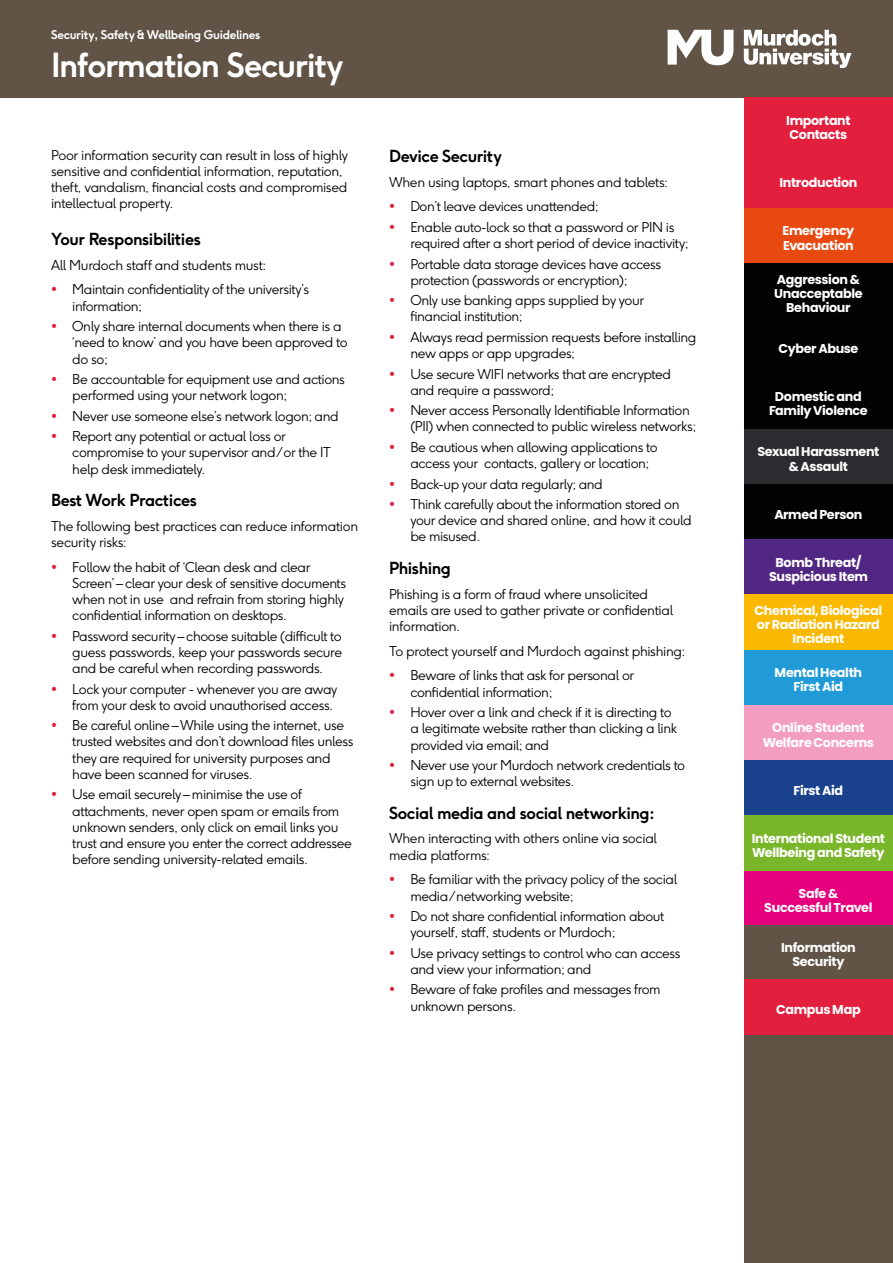
<style>
.page{position:relative;width:893px;height:1263px;background:#fff}
.page>*{position:absolute;margin:0;border:0;box-sizing:border-box;transform-origin:0 0}
.t1{font:700 33px "F37 Ginger";letter-spacing:-.04em;color:#fff}
.t2{font:700 16.5px "F37 Ginger";letter-spacing:-.03em;color:#000}
.t3{font:300 13.5px/16.2px "F37 Ginger";letter-spacing:-.03em;color:#000}
.t4{font:700 12.75px/14.2px "Poppins";letter-spacing:-.03em;color:#fff;text-align:center}
.t5{font:700 12px "F37 Ginger";letter-spacing:-.03em;color:#fff}
.s1{color:#e31f3e}
</style>
<div class="page">
<div style="left:0;top:0;width:893px;height:98px;background:#615447"></div>
<div style="left:744px;top:98px;width:149px;height:1165px;background:#615447"></div>
<div style="left:744px;top:871px;width:149px;height:54px;background:#e6007d"></div>
<div style="left:744px;top:980px;width:149px;height:55px;background:#e31f3e"></div>
<div style="left:744px;top:153px;width:149px;height:55px;background:#e31f3e"></div>
<div style="left:744px;top:98px;width:149px;height:55px;background:#e31f3e"></div>
<div style="left:744px;top:208px;width:149px;height:55px;background:#e84910"></div>
<div style="left:744px;top:263px;width:149px;height:56px;background:#010202"></div>
<div style="left:744px;top:319px;width:149px;height:55px;background:#010202"></div>
<div style="left:744px;top:374px;width:149px;height:55px;background:#010202"></div>
<div style="left:744px;top:429px;width:149px;height:55px;background:#2b2b30"></div>
<div style="left:744px;top:484px;width:149px;height:56px;background:#010202"></div>
<div style="left:744px;top:540px;width:149px;height:55px;background:#522783"></div>
<div style="left:744px;top:595px;width:149px;height:55px;background:#fbb800"></div>
<div style="left:744px;top:650px;width:149px;height:55px;background:#209bd8"></div>
<div style="left:744px;top:705px;width:149px;height:55px;background:#f39ec0"></div>
<div style="left:744px;top:760px;width:149px;height:56px;background:#1a418c"></div>
<div style="left:744px;top:816px;width:149px;height:55px;background:#7ab629"></div>
<svg style="left:744px;top:30px;width:107px;height:38px"></svg>
<svg style="left:668px;top:30px;width:65px;height:35px"></svg>
<p class="t5" style="left:51px;top:27px;width:211px">Security, Safety &amp; Wellbeing Guidelines</p>
<h1 class="t1" style="left:51px;top:43px;width:294px">Information Security</h1>
<p class="t3" style="left:51px;top:147px;width:298px">Poor information security can result in loss of highly sensitive and confidential information, reputation, theft, vandalism, financial costs and compromised intellectual property.</p>
<p class="t2" style="left:51px;top:228px;width:152px">Your Responsibilities</p>
<p class="t3" style="left:51px;top:257px;width:217px">All Murdoch staff and students must:</p>
<p class="t3" style="left:72px;top:281px;width:239px;text-indent:-21px"><span class="s1">•</span> Maintain confidentiality of the university’s information;</p>
<p class="t3" style="left:72px;top:318px;width:277px;text-indent:-21px"><span class="s1">•</span> Only share internal documents when there is a ‘need to know’ and you have been approved to do so;</p>
<p class="t3" style="left:72px;top:371px;width:274px;text-indent:-21px"><span class="s1">•</span> Be accountable for equipment use and actions performed using your network logon;</p>
<p class="t3" style="left:51px;top:408px;width:289px"><span class="s1">•</span> Never use someone else’s network logon; and</p>
<p class="t3" style="left:72px;top:428px;width:260px;text-indent:-21px"><span class="s1">•</span> Report any potential or actual loss or compromise to your supervisor and / or the IT help desk immediately.</p>
<p class="t2" style="left:51px;top:489px;width:148px">Best Work Practices</p>
<p class="t3" style="left:51px;top:518px;width:309px">The following best practices can reduce information security risks:</p>
<p class="t3" style="left:72px;top:559px;width:275px;text-indent:-21px"><span class="s1">•</span> Follow the habit of ‘Clean desk and clear Screen’ – clear your desk of sensitive documents when not in use and refrain from storing highly confidential information on desktops.</p>
<p class="t3" style="left:72px;top:628px;width:271px;text-align:justify;text-indent:-21px"><span class="s1">•</span> Password security – choose suitable (difficult to guess passwords, keep your passwords secure and be careful when recording passwords.</p>
<p class="t3" style="left:72px;top:681px;width:267px;text-indent:-21px"><span class="s1">•</span> Lock your computer - whenever you are away from your desk to avoid unauthorised access.</p>
<p class="t3" style="left:72px;top:717px;width:283px;text-indent:-21px"><span class="s1">•</span> Be careful online – While using the internet, use trusted websites and don’t download files unless they are required for university purposes and have been scanned for viruses.</p>
<p class="t3" style="left:72px;top:786px;width:281px;text-indent:-21px"><span class="s1">•</span> Use email securely – minimise the use of attachments, never open spam or emails from unknown senders, only click on email links you trust and ensure you enter the correct addressee before sending university-related emails.</p>
<p class="t2" style="left:389px;top:145px;width:114px">Device Security</p>
<p class="t3" style="left:389px;top:174px;width:281px">When using laptops, smart phones and tablets:</p>
<p class="t3" style="left:389px;top:198px;width:211px"><span class="s1">•</span> Don’t leave devices unattended;</p>
<p class="t3" style="left:410px;top:219px;width:280px;text-indent:-21px"><span class="s1">•</span> Enable auto-lock so that a password or PIN is required after a short period of device inactivity;</p>
<p class="t3" style="left:410px;top:256px;width:252px;text-indent:-21px"><span class="s1">•</span> Portable data storage devices have access protection (passwords or encryption);</p>
<p class="t3" style="left:410px;top:292px;width:235px;text-indent:-21px"><span class="s1">•</span> Only use banking apps supplied by your financial institution;</p>
<p class="t3" style="left:410px;top:329px;width:288px;text-indent:-21px"><span class="s1">•</span> Always read permission requests before installing new apps or app upgrades;</p>
<p class="t3" style="left:410px;top:366px;width:262px;text-indent:-21px"><span class="s1">•</span> Use secure WIFI networks that are encrypted and require a password;</p>
<p class="t3" style="left:410px;top:402px;width:287px;text-indent:-21px"><span class="s1">•</span> Never access Personally Identifiable Information (PII) when connected to public wireless networks;</p>
<p class="t3" style="left:410px;top:439px;width:249px;text-indent:-21px"><span class="s1">•</span> Be cautious when allowing applications to access your contacts, gallery or location;</p>
<p class="t3" style="left:389px;top:475px;width:215px"><span class="s1">•</span> Back-up your data regularly; and</p>
<p class="t3" style="left:410px;top:496px;width:283px;text-indent:-21px"><span class="s1">•</span> Think carefully about the information stored on your device and shared online, and how it could be misused.</p>
<p class="t2" style="left:389px;top:557px;width:64px">Phishing</p>
<p class="t3" style="left:389px;top:586px;width:286px">Phishing is a form of fraud where unsolicited emails are used to gather private or confidential information.</p>
<p class="t3" style="left:389px;top:643px;width:298px">To protect yourself and Murdoch against phishing:</p>
<p class="t3" style="left:410px;top:667px;width:225px;text-indent:-21px"><span class="s1">•</span> Beware of links that ask for personal or confidential information;</p>
<p class="t3" style="left:410px;top:704px;width:268px;text-indent:-21px"><span class="s1">•</span> Hover over a link and check if it is directing to a legitimate website rather than clicking a link provided via email; and</p>
<p class="t3" style="left:410px;top:757px;width:276px;text-indent:-21px"><span class="s1">•</span> Never use your Murdoch network credentials to sign up to external websites.</p>
<p class="t2" style="left:389px;top:802px;width:268px">Social media and social networking:</p>
<p class="t3" style="left:389px;top:830px;width:269px">When interacting with others online via social media platforms:</p>
<p class="t3" style="left:410px;top:871px;width:268px;text-indent:-21px"><span class="s1">•</span> Be familiar with the privacy policy of the social media /networking website;</p>
<p class="t3" style="left:410px;top:908px;width:256px;text-indent:-21px"><span class="s1">•</span> Do not share confidential information about yourself, staff, students or Murdoch;</p>
<p class="t3" style="left:410px;top:945px;width:272px;text-indent:-21px"><span class="s1">•</span> Use privacy settings to control who can access and view your information; and</p>
<p class="t3" style="left:410px;top:981px;width:252px;text-indent:-21px"><span class="s1">•</span> Beware of fake profiles and messages from unknown persons.</p>
<p class="t4" style="left:786px;top:113px;width:66px;text-align:left">Important<br>Contacts</p>
<p class="t4" style="left:779px;top:176px;width:79px">Introduction</p>
<p class="t4" style="left:783px;top:224px;width:73px;text-align:left">Emergency<br>Evacuation</p>
<p class="t4" style="left:774px;top:272px;width:90px">Aggression &amp;<br>Unacceptable<br>Behaviour</p>
<p class="t4" style="left:778px;top:341px;width:82px">Cyber Abuse</p>
<p class="t4" style="left:769px;top:390px;width:100px">Domestic and<br>Family Violence</p>
<p class="t4" style="left:757px;top:445px;width:124px">Sexual Harassment &amp; Assault</p>
<p class="t4" style="left:774px;top:507px;width:90px">Armed Person</p>
<p class="t4" style="left:769px;top:555px;width:100px">Bomb Threat/<br>Suspicious Item</p>
<p class="t4" style="left:755px;top:603px;width:129px">Chemical, Biological or Radiation Hazard<br>Incident</p>
<p class="t4" style="left:775px;top:666px;width:89px">Mental Health<br>First Aid</p>
<p class="t4" style="left:763px;top:721px;width:113px">Online Student<br>Welfare Concerns</p>
<p class="t4" style="left:794px;top:783px;width:51px">First Aid</p>
<p class="t4" style="left:752px;top:831px;width:135px;text-align:left">International Student<br>Wellbeing and Safety</p>
<p class="t4" style="left:764px;top:886px;width:110px">Safe &amp;<br>Successful Travel</p>
<p class="t4" style="left:781px;top:941px;width:76px">Information<br>Security</p>
<p class="t4" style="left:776px;top:1003px;width:86px">Campus Map</p>
</div>
